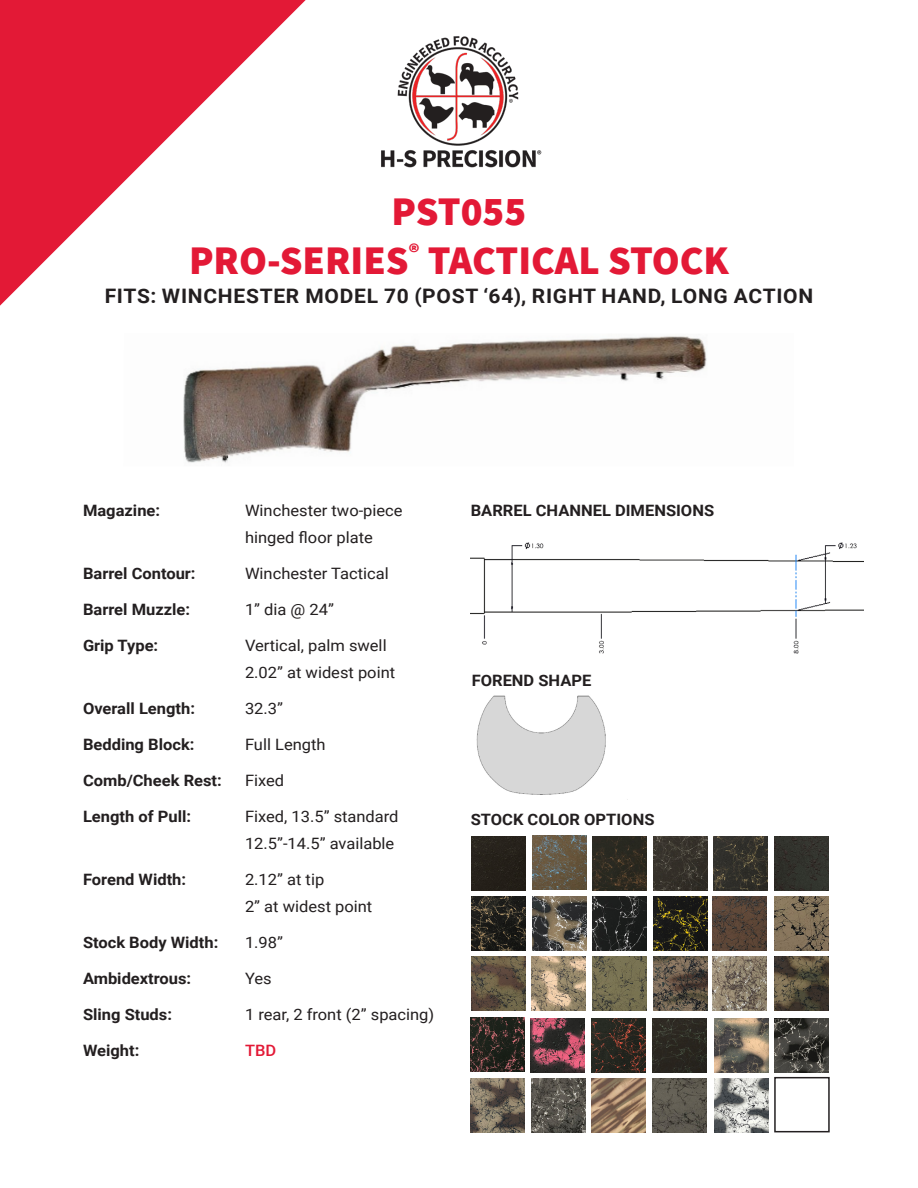
<style>
.page{position:relative;width:918px;height:1188px;background:#fff}
.page>*{position:absolute;margin:0;border:0;box-sizing:border-box;transform-origin:0 0}
.t1{font:900 40.5px "Source Sans Pro";color:#e31936}
.t2{font:700 19.95px "Roboto";letter-spacing:.035em;color:#231f20;scale:1.05 1}
.t3{font:15.6px "Roboto";color:#231f20;scale:1.05 1}
.t4{font:700 15.6px "Roboto";color:#231f20;scale:1.05 1}
.t5{font:500 15.6px "Roboto";color:#e31936;scale:1.05 1}
</style>
<div class="page">
<img style="left:381px;top:36px;width:161px;height:132px">
<img style="left:183px;top:336px;width:524px;height:127px">
<img style="left:471px;top:542px;width:393px;height:112px">
<img style="left:476px;top:695px;width:152px;height:105px">
<svg style="left:0;top:0;width:306px;height:306px"></svg>
<div style="left:472px;top:836px;width:54px;height:54px;background:#25211a"></div>
<img style="left:531px;top:1018px;width:54px;height:54px">
<img style="left:653px;top:896px;width:54px;height:54px">
<img style="left:472px;top:957px;width:54px;height:54px">
<img style="left:774px;top:896px;width:54px;height:54px">
<img style="left:532px;top:836px;width:54px;height:54px">
<img style="left:592px;top:1018px;width:54px;height:54px">
<img style="left:712px;top:896px;width:54px;height:54px">
<img style="left:532px;top:957px;width:54px;height:54px">
<img style="left:774px;top:957px;width:54px;height:54px">
<img style="left:593px;top:836px;width:54px;height:54px">
<img style="left:652px;top:1018px;width:54px;height:54px">
<img style="left:471px;top:1078px;width:54px;height:54px">
<img style="left:593px;top:957px;width:54px;height:54px">
<img style="left:774px;top:1018px;width:54px;height:54px">
<img style="left:653px;top:836px;width:54px;height:54px">
<img style="left:472px;top:896px;width:54px;height:54px">
<img style="left:531px;top:1078px;width:54px;height:54px">
<img style="left:653px;top:957px;width:54px;height:54px">
<img style="left:714px;top:1079px;width:54px;height:54px">
<img style="left:714px;top:836px;width:54px;height:54px">
<img style="left:532px;top:896px;width:54px;height:54px">
<img style="left:592px;top:1078px;width:54px;height:54px">
<img style="left:712px;top:957px;width:54px;height:54px">
<img style="left:714px;top:1018px;width:54px;height:54px">
<img style="left:471px;top:1018px;width:54px;height:54px">
<img style="left:593px;top:896px;width:54px;height:54px">
<img style="left:652px;top:1078px;width:54px;height:54px">
<img style="left:774px;top:836px;width:54px;height:54px">
<div style="left:774px;top:1077px;width:56px;height:55px;border:2px solid #231f20"></div>
<p class="t1" style="left:392px;top:184px;width:136px">PST055</p>
<p class="t1" style="left:189px;top:232px;width:541px">PRO-SERIES<sup>®</sup> TACTICAL STOCK</p>
<p class="t2" style="left:105px;top:282px;width:676px">FITS: WINCHESTER MODEL 70 (POST ‘64), RIGHT HAND, LONG ACTION</p>
<p class="t4" style="left:83px;top:499px;width:75px">Magazine:</p>
<p class="t3" style="left:245px;top:499px;width:152px">Winchester two-piece</p>
<p class="t3" style="left:245px;top:526px;width:123px">hinged floor plate</p>
<p class="t4" style="left:83px;top:562px;width:109px">Barrel Contour:</p>
<p class="t3" style="left:245px;top:562px;width:138px">Winchester Tactical</p>
<p class="t4" style="left:83px;top:598px;width:104px">Barrel Muzzle:</p>
<p class="t3" style="left:245px;top:598px;width:86px">1” dia @ 24”</p>
<p class="t4" style="left:83px;top:634px;width:73px">Grip Type:</p>
<p class="t3" style="left:245px;top:634px;width:136px">Vertical, palm swell</p>
<p class="t3" style="left:245px;top:661px;width:145px">2.02” at widest point</p>
<p class="t4" style="left:83px;top:697px;width:108px">Overall Length:</p>
<p class="t3" style="left:245px;top:697px;width:38px">32.3”</p>
<p class="t4" style="left:83px;top:733px;width:108px">Bedding Block:</p>
<p class="t3" style="left:245px;top:733px;width:78px">Full Length</p>
<p class="t4" style="left:83px;top:769px;width:134px">Comb/Cheek Rest:</p>
<p class="t3" style="left:245px;top:769px;width:39px">Fixed</p>
<p class="t4" style="left:83px;top:805px;width:104px">Length of Pull:</p>
<p class="t3" style="left:245px;top:805px;width:148px">Fixed, 13.5” standard</p>
<p class="t3" style="left:245px;top:832px;width:144px">12.5”-14.5” available</p>
<p class="t4" style="left:83px;top:868px;width:100px">Forend Width:</p>
<p class="t3" style="left:245px;top:868px;width:77px">2.12” at tip</p>
<p class="t3" style="left:245px;top:895px;width:123px">2” at widest point</p>
<p class="t4" style="left:83px;top:931px;width:130px">Stock Body Width:</p>
<p class="t3" style="left:245px;top:931px;width:38px">1.98”</p>
<p class="t4" style="left:83px;top:967px;width:105px">Ambidextrous:</p>
<p class="t3" style="left:245px;top:967px;width:27px">Yes</p>
<p class="t4" style="left:83px;top:1003px;width:86px">Sling Studs:</p>
<p class="t3" style="left:245px;top:1003px;width:182px">1 rear, 2 front (2” spacing)</p>
<p class="t4" style="left:83px;top:1039px;width:55px">Weight:</p>
<p class="t5" style="left:245px;top:1039px;width:31px">TBD</p>
<p class="t4" style="left:471px;top:499px;width:233px">BARREL CHANNEL DIMENSIONS</p>
<p class="t4" style="left:472px;top:669px;width:116px">FOREND SHAPE</p>
<p class="t4" style="left:471px;top:809px;width:177px">STOCK COLOR OPTIONS</p>
</div>
